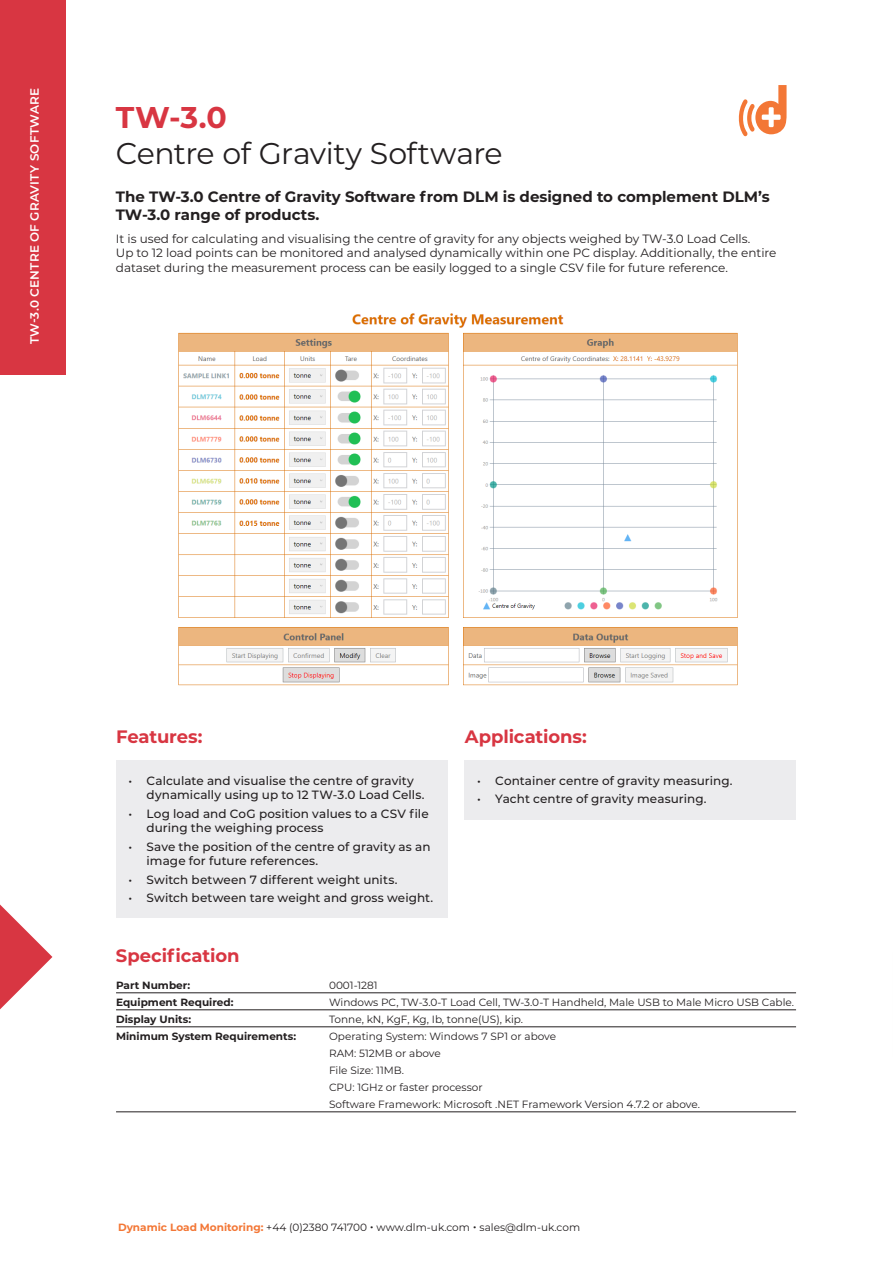
<style>
.page{position:relative;width:893px;height:1263px;background:#fff}
.page>*{position:absolute;margin:0;border:0;box-sizing:border-box;transform-origin:0 0}
.t1{font:30px "Montserrat";letter-spacing:-.02em;color:#231f20}
.t2{font:700 30px "Montserrat";color:#d83642}
.t3{font:700 18px "Montserrat";letter-spacing:-.005em;color:#d83642}
.t4{font:700 15px/18px "Montserrat";color:#231f20}
.t5{font:500 12px/14.4px "Montserrat";letter-spacing:.005em;color:#231f20}
.t6{font:12px/14.4px "Montserrat";color:#231f20}
.t7{font:600 12px "Montserrat";letter-spacing:.015em;color:#fff}
.t8{font:10.5px "Montserrat";color:#231f20}
.t9{font:700 10.5px "Montserrat";color:#231f20}
.s1{font-weight:700;color:#f37736}
.s2{font-size:13.5px}
</style>
<div class="page">
<div style="left:0;top:0;width:66px;height:374px;background:#d83642"></div>
<hr style="left:116px;top:992px;width:680px;height:1px;background:#231f20">
<hr style="left:116px;top:1009px;width:680px;height:1px;background:#231f20">
<hr style="left:116px;top:1026px;width:680px;height:1px;background:#231f20">
<hr style="left:116px;top:1111px;width:680px;height:1px;background:#231f20">
<img style="left:178px;top:313px;width:560px;height:373px">
<svg style="left:739px;top:85px;width:47px;height:51px"></svg>
<div style="left:116px;top:760px;width:332px;height:158px;background:#ececee"></div>
<div style="left:465px;top:760px;width:331px;height:59px;background:#ececee"></div>
<svg style="left:0;top:904px;width:52px;height:105px"></svg>
<p class="t7" style="left:26px;top:344px;width:258px;rotate:-90deg">TW-3.0 CENTRE OF GRAVITY SOFTWARE</p>
<p class="t2" style="left:116px;top:96px;width:113px">TW-3.0</p>
<p class="t1" style="left:116px;top:133px;width:388px">Centre of Gravity Software</p>
<p class="t4" style="left:116px;top:187px;width:655px">The TW-3.0 Centre of Gravity Software from DLM is designed to complement DLM’s<br>TW-3.0 range of products.</p>
<p class="t6" style="left:116px;top:231px;width:662px">It is used for calculating and visualising the centre of gravity for any objects weighed by TW-3.0 Load Cells.<br>Up to 12 load points can be monitored and analysed dynamically within one PC display. Additionally, the entire dataset during the measurement process can be easily logged to a single CSV file for future reference.</p>
<p class="t3" style="left:116px;top:724px;width:88px">Features:</p>
<p class="t3" style="left:465px;top:724px;width:124px">Applications:</p>
<p class="t5" style="left:147px;top:772px;width:279px;text-indent:-18px">• Calculate and visualise the centre of gravity dynamically using up to 12 TW-3.0 Load Cells.</p>
<p class="t5" style="left:147px;top:806px;width:284px;text-indent:-18px">• Log load and CoG position values to a CSV file during the weighing process</p>
<p class="t5" style="left:147px;top:839px;width:285px;text-indent:-18px">• Save the position of the centre of gravity as an image for future references.</p>
<p class="t5" style="left:129px;top:872px;width:270px">• Switch between 7 different weight units.</p>
<p class="t5" style="left:129px;top:890px;width:306px">• Switch between tare weight and gross weight.</p>
<p class="t3" style="left:116px;top:942px;width:125px">Specification</p>
<p class="t5" style="left:477px;top:772px;width:257px">• Container centre of gravity measuring.</p>
<p class="t5" style="left:477px;top:791px;width:231px">• Yacht centre of gravity measuring.</p>
<p class="t9" style="left:116px;top:977px;width:76px">Part Number:</p>
<p class="t8" style="left:329px;top:978px;width:50px">0001-1281</p>
<p class="t9" style="left:116px;top:994px;width:119px">Equipment Required:</p>
<p class="t8" style="left:329px;top:995px;width:466px">Windows PC, TW-3.0-T Load Cell, TW-3.0-T Handheld, Male USB to Male Micro USB Cable.</p>
<p class="t9" style="left:116px;top:1011px;width:77px">Display Units:</p>
<p class="t8" style="left:329px;top:1012px;width:195px">Tonne, kN, KgF, Kg, Ib, tonne(US), kip.</p>
<p class="t9" style="left:116px;top:1028px;width:182px">Minimum System Requirements:</p>
<p class="t8" style="left:329px;top:1029px;width:229px">Operating System: Windows 7 SP1 or above</p>
<p class="t8" style="left:329px;top:1046px;width:113px">RAM: 512MB or above</p>
<p class="t8" style="left:329px;top:1063px;width:76px">File Size: 11MB.</p>
<p class="t8" style="left:329px;top:1080px;width:155px">CPU: 1GHz or faster processor</p>
<p class="t8" style="left:329px;top:1097px;width:372px">Software Framework: Microsoft .NET Framework Version 4.7.2 or above.</p>
<p class="t8" style="left:118px;top:1219px;width:464px"><span class="s1">Dynamic Load Monitoring:</span> +44 (0)2380 741700 <span class="s2">•</span> www.dlm-uk.com <span class="s2">•</span> sales@dlm-uk.com</p>
</div>
